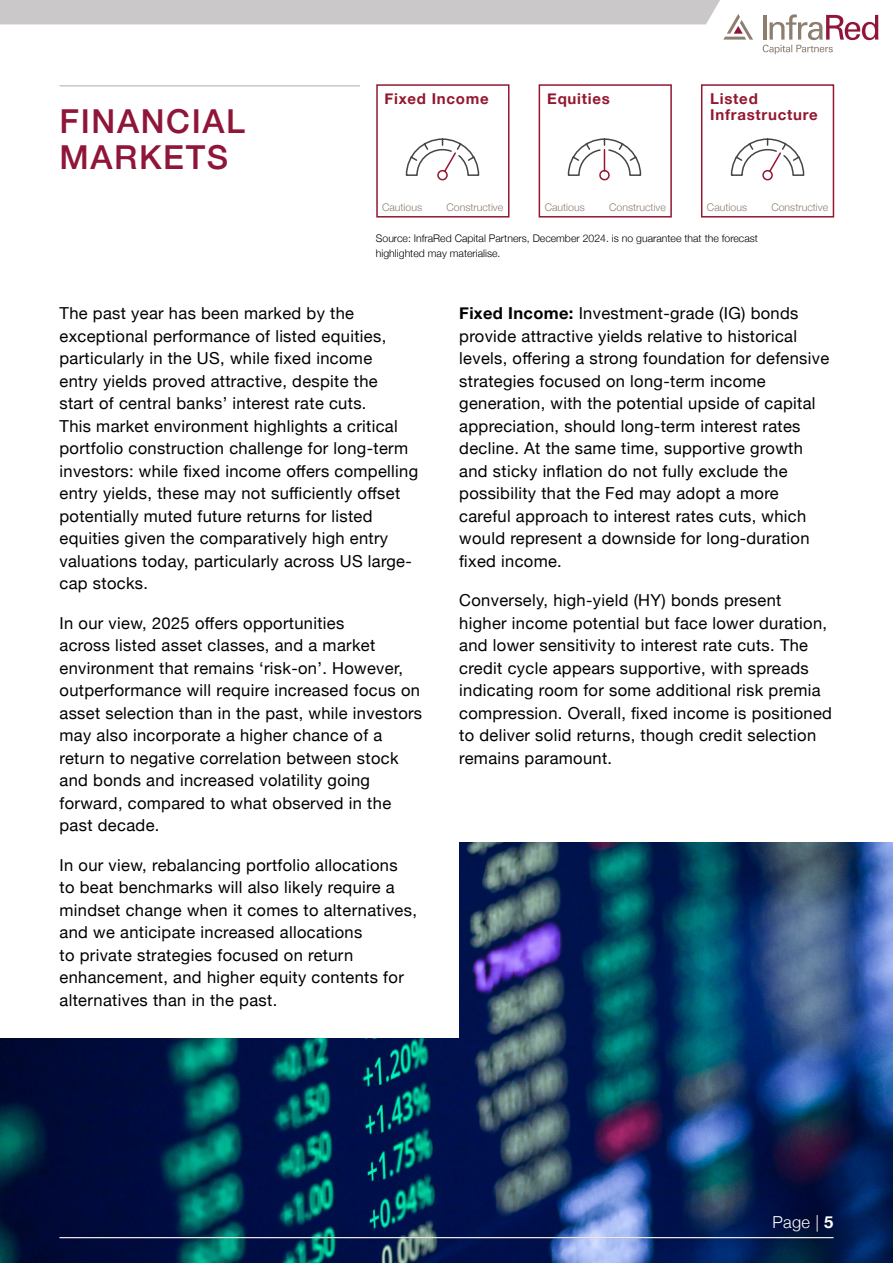
<style>
.page{position:relative;width:893px;height:1263px;background:#fff}
.page>*{position:absolute;margin:0;border:0;box-sizing:border-box;transform-origin:0 0}
.t1{font:500 33px/36px "Helvetica Neue";letter-spacing:.05em;color:#8f1539}
.t2{font:16.5px/22.5px "Helvetica Neue";letter-spacing:.02em;color:#000}
.t3{font:300 16.5px "Helvetica Neue";color:#fff}
.t4{font:700 15px/16.5px "Helvetica Neue";letter-spacing:.05em;color:#93172f}
.t5{font:300 10.5px/15px "Helvetica Neue";color:#000}
.t6{font:300 10.5px "Helvetica Neue";color:#8d7d6d}
.s1{font-weight:700}
</style>
<div class="page">
<img style="left:0;top:842px;width:893px;height:421px">
<div style="left:0;top:732px;width:458px;height:305px;background:#fff"></div>
<hr style="left:60px;top:85px;width:300px;height:2px;background:#cac8c8">
<svg style="left:730px;top:138px;width:75px;height:43px"></svg>
<svg style="left:405px;top:138px;width:75px;height:43px"></svg>
<svg style="left:567px;top:138px;width:75px;height:43px"></svg>
<div style="left:376px;top:84px;width:133px;height:134px;border:2px solid #93172f"></div>
<div style="left:539px;top:84px;width:133px;height:134px;border:2px solid #93172f"></div>
<div style="left:701px;top:84px;width:133px;height:134px;border:2px solid #93172f"></div>
<svg style="left:763px;top:14px;width:115px;height:40px"></svg>
<svg style="left:0;top:0;width:753px;height:40px"></svg>
<hr style="left:60px;top:1237px;width:773px;height:1px;background:#fff">
<h1 class="t1" style="left:60px;top:100px;width:187px">FINANCIAL<br>MARKETS</h1>
<p class="t4" style="left:384px;top:91px;width:106px">Fixed Income</p>
<p class="t4" style="left:547px;top:91px;width:64px">Equities</p>
<p class="t4" style="left:710px;top:91px;width:109px">Listed<br>Infrastructure</p>
<p class="t6" style="left:382px;top:199px;width:42px">Cautious</p>
<p class="t6" style="left:446px;top:199px;width:58px">Constructive</p>
<p class="t6" style="left:545px;top:199px;width:42px">Cautious</p>
<p class="t6" style="left:609px;top:199px;width:58px">Constructive</p>
<p class="t6" style="left:707px;top:199px;width:42px">Cautious</p>
<p class="t6" style="left:771px;top:199px;width:58px">Constructive</p>
<p class="t5" style="left:376px;top:230px;width:384px">Source: InfraRed Capital Partners, December 2024. is no guarantee that the forecast highlighted may materialise.</p>
<p class="t2" style="left:60px;top:303px;width:360px">The past year has been marked by the exceptional performance of listed equities, particularly in the US, while fixed income<br>entry yields proved attractive, despite the<br>start of central banks’ interest rate cuts.<br>This market environment highlights a critical portfolio construction challenge for long-term investors: while fixed income offers compelling entry yields, these may not sufficiently offset potentially muted future returns for listed equities given the comparatively high entry valuations today, particularly across US large&shy;cap stocks.</p>
<p class="t2" style="left:60px;top:613px;width:364px">In our view, 2025 offers opportunities<br>across listed asset classes, and a market environment that remains ‘risk-on’. However, outperformance will require increased focus on asset selection than in the past, while investors may also incorporate a higher chance of a return to negative correlation between stock and bonds and increased volatility going forward, compared to what observed in the past decade.</p>
<p class="t2" style="left:60px;top:855px;width:359px">In our view, rebalancing portfolio allocations<br>to beat benchmarks will also likely require a mindset change when it comes to alternatives, and we anticipate increased allocations<br>to private strategies focused on return enhancement, and higher equity contents for alternatives than in the past.</p>
<p class="t2" style="left:459px;top:303px;width:372px"><span class="s1">Fixed Income:</span> Investment-grade (IG) bonds provide attractive yields relative to historical levels, offering a strong foundation for defensive strategies focused on long-term income generation, with the potential upside of capital appreciation, should long-term interest rates decline. At the same time, supportive growth and sticky inflation do not fully exclude the possibility that the Fed may adopt a more careful approach to interest rates cuts, which would represent a downside for long-duration fixed income.</p>
<p class="t2" style="left:459px;top:590px;width:374px">Conversely, high-yield (HY) bonds present higher income potential but face lower duration, and lower sensitivity to interest rate cuts. The credit cycle appears supportive, with spreads indicating room for some additional risk premia compression. Overall, fixed income is positioned to deliver solid returns, though credit selection remains paramount.</p>
<p class="t3" style="left:772px;top:1209px;width:63px">Page | <span class="s1">5</span></p>
</div>
